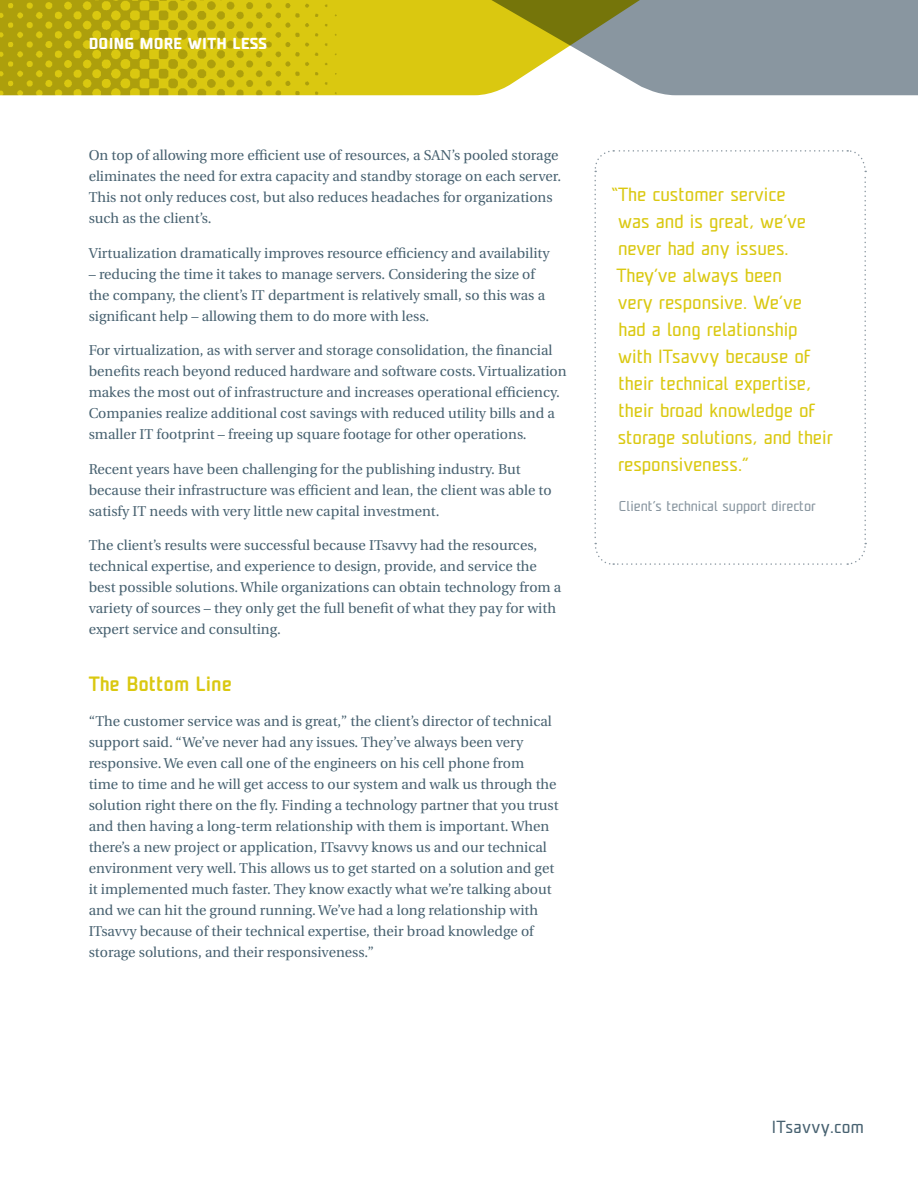
<style>
.page{position:relative;width:918px;height:1188px;background:#fff}
.page>*{position:absolute;margin:0;border:0;box-sizing:border-box;transform-origin:0 0}
.t1{font:500 19.5px "Unicod Sans";color:#dac810}
.t2{font:18px/27px "Unicod Sans";color:#dac810}
.t3{font:16.5px "Unicod Sans";letter-spacing:.02em;color:#476170}
.t4{font:700 15px "Unicod Sans";letter-spacing:.02em;color:#fff}
.t5{font:14.25px/21px "Utopia";color:#476170}
.t6{font:13.5px "Unicod Sans";color:#8996a0}
</style>
<div class="page">
<div style="left:403px;top:0;width:73px;height:95px;background:#dac810"></div>
<img style="left:0;top:0;width:403px;height:95px">
<svg style="left:476px;top:0;width:442px;height:95px;background:#9ca38a"></svg>
<svg style="left:594px;top:150px;width:273px;height:415px"></svg>
<p class="t4" style="left:89px;top:33px;width:180px">DOING MORE WITH LESS</p>
<p class="t5" style="left:89px;top:145px;width:474px">On top of allowing more efficient use of resources, a SAN’s pooled storage eliminates the need for extra capacity and standby storage on each server.<br>This not only reduces cost, but also reduces headaches for organizations such as the client’s.</p>
<p class="t5" style="left:89px;top:243px;width:463px">Virtualization dramatically improves resource efficiency and availability</p>
<p class="t5" style="left:89px;top:264px;width:458px">– reducing the time it takes to manage servers. Considering the size of the company, the client’s IT department is relatively small, so this was a significant help – allowing them to do more with less.</p>
<p class="t5" style="left:89px;top:340px;width:480px">For virtualization, as with server and storage consolidation, the financial benefits reach beyond reduced hardware and software costs. Virtualization makes the most out of infrastructure and increases operational efficiency.<br>Companies realize additional cost savings with reduced utility bills and a smaller IT footprint – freeing up square footage for other operations.</p>
<p class="t5" style="left:89px;top:459px;width:465px">Recent years have been challenging for the publishing industry. But because their infrastructure was efficient and lean, the client was able to satisfy IT needs with very little new capital investment.</p>
<p class="t5" style="left:89px;top:535px;width:474px">The client’s results were successful because ITsavvy had the resources, technical expertise, and experience to design, provide, and service the best possible solutions. While organizations can obtain technology from a variety of sources – they only get the full benefit of what they pay for with expert service and consulting.</p>
<h1 class="t1" style="left:89px;top:671px;width:145px">The Bottom Line</h1>
<p class="t5" style="left:89px;top:711px;width:471px">“The customer service was and is great,” the client’s director of technical support said. “We’ve never had any issues. They’ve always been very responsive. We even call one of the engineers on his cell phone from<br>time to time and he will get access to our system and walk us through the solution right there on the fly. Finding a technology partner that you trust and then having a long-term relationship with them is important. When there’s a new project or application, ITsavvy knows us and our technical environment very well. This allows us to get started on a solution and get it implemented much faster. They know exactly what we’re talking about and we can hit the ground running. We’ve had a long relationship with ITsavvy because of their technical expertise, their broad knowledge of storage solutions, and their responsiveness.”</p>
<p class="t2" style="left:612px;top:180px;width:223px">“The customer service<br>was and is great, we’ve never had any issues.<br>They’ve always been<br>very responsive. We’ve<br>had a long relationship<br>with ITsavvy because of their technical expertise, their broad knowledge of storage solutions, and their responsiveness.”</p>
<p class="t6" style="left:619px;top:498px;width:199px">Client’s technical support director</p>
<p class="t3" style="left:772px;top:1116px;width:94px">ITsavvy.com</p>
</div>
